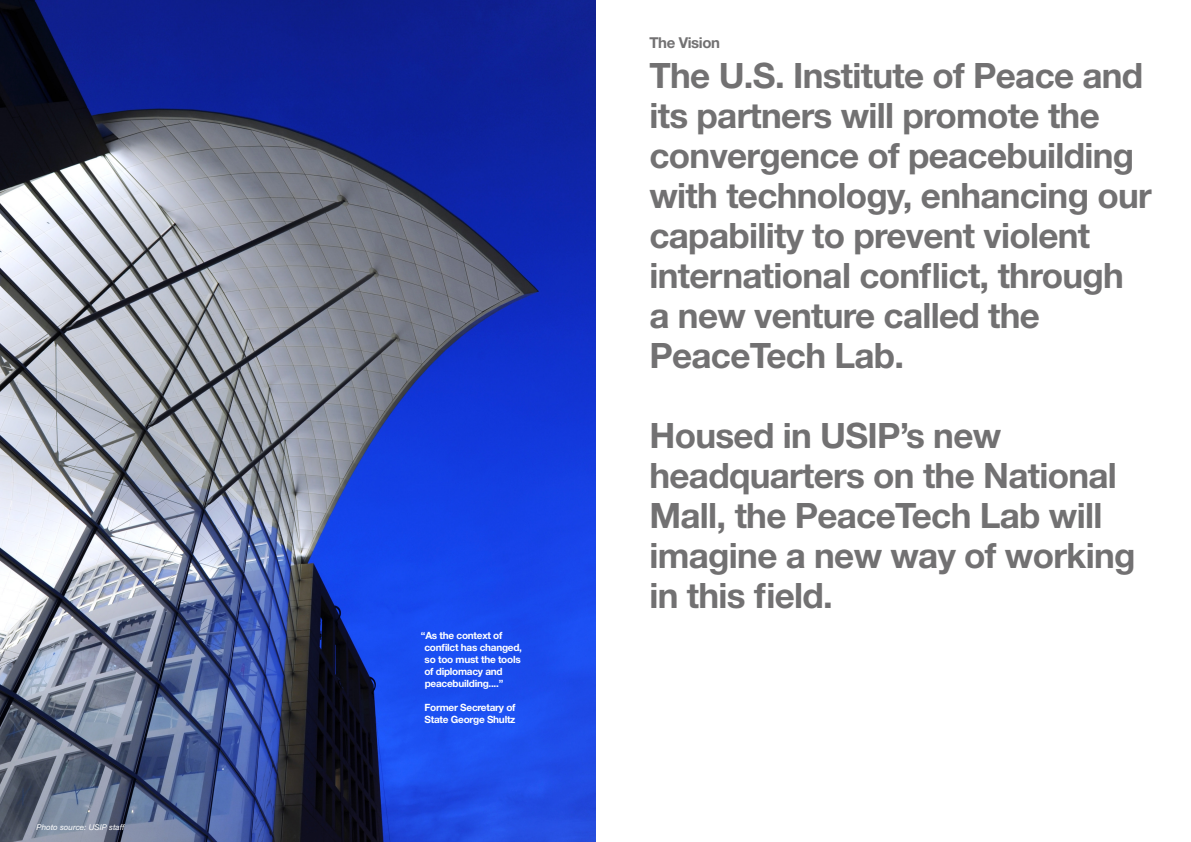
<style>
.page{position:relative;width:1191px;height:842px;background:#fff}
.page>*{position:absolute;margin:0;border:0;box-sizing:border-box;transform-origin:0 0}
.HELVETICA_NEUE_35{font:700 35px/40px "Helvetica Neue";letter-spacing:-.02em;color:#727172}
.t1{font:700 15px "Helvetica Neue";letter-spacing:-.025em;color:#727172}
.t2{font:700 10px/12px "Helvetica Neue";letter-spacing:-.025em;color:#fff}
.TRADE_GOTHIC_10{font:italic 8px "Helvetica Neue";color:#fff}
</style>
<div class="page">
<img style="left:0;top:0;width:595px;height:842px">
<p class="TRADE_GOTHIC_10" style="left:37px;top:822px;width:89px">Photo source: USIP staff</p>
<p class="t2" style="left:424px;top:629px;width:99px;text-indent:-3px">“As the context of confilct has changed, so too must the tools of diplomacy and peacebuilding....”</p>
<p class="t2" style="left:424px;top:701px;width:92px">Former Secretary of<br>State George Shultz</p>
<p class="t1" style="left:649px;top:33px;width:72px">The Vision</p>
<p class="HELVETICA_NEUE_35" style="left:649px;top:54px;width:504px">The U.S. Institute of Peace and its partners will promote the convergence of peacebuilding with technology, enhancing our capability to prevent violent international conflict, through a new venture called the<br>PeaceTech Lab.</p>
<p class="HELVETICA_NEUE_35" style="left:649px;top:414px;width:487px">Housed in USIP’s new headquarters on the National<br>Mall, the PeaceTech Lab will imagine a new way of working in this field.</p>
</div>
